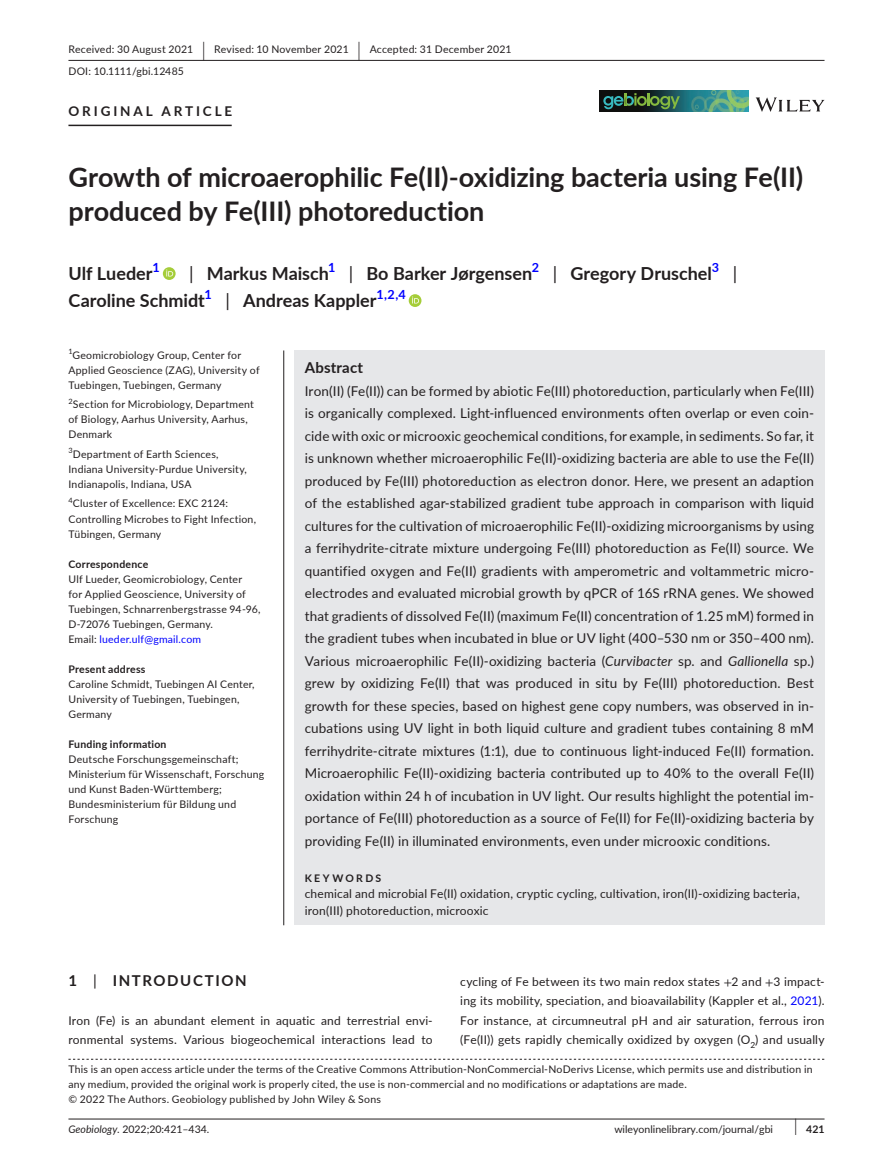
<style>
.page{position:relative;width:893px;height:1174px;background:#fff}
.page>*{position:absolute;margin:0;border:0;box-sizing:border-box;transform-origin:0 0}
.t1{font:700 27px/34.5px "Lato";letter-spacing:-.005em;color:#231f20}
.t2{font:700 18px "Lato";color:#231f20}
.t3{font:18px "Lato";color:#231f20}
.t4{font:700 15px "Lato";letter-spacing:.1em;color:#231f20}
.t5{font:700 15px "Lato";letter-spacing:.015em;color:#231f20}
.t6{font:13.5px/22.5px "Lato";letter-spacing:.01em;color:#231f20;text-align:justify}
.t7{font:700 13.5px "Lato";letter-spacing:.215em;color:#231f20}
.t8{font:700 12.6px "Lato";color:#00f}
.t9{font:12px/19.5px "Lato";letter-spacing:.015em;color:#231f20}
.t10{font:10.5px/15px "Lato";letter-spacing:.02em;color:#231f20}
.t11{font:10.5px "Lato";color:#231f20}
.t12{font:700 10.5px "Lato";letter-spacing:.02em;color:#231f20}
.t13{font:700 10.5px "Lato";letter-spacing:.22em;color:#231f20}
.t14{font:7.35px "Lato";color:#231f20}
.s1{font-size:19.65px}
.s2{font-weight:400}
.s3{color:#00f}
.s4{font-style:italic}
.s5{font-family:"STIX"}
.s6{font-size:17.4px}
.s7{font-weight:700}
</style>
<div class="page">
<hr style="left:68px;top:1118px;width:756px;height:1px;background:#231f20">
<svg style="left:756px;top:97px;width:68px;height:15px"></svg>
<img style="left:599px;top:91px;width:149px;height:21px">
<svg style="left:603px;top:93px;width:77px;height:16px"></svg>
<hr style="left:68px;top:60px;width:756px;height:1px;background:#231f20">
<hr style="left:68px;top:125px;width:164px;height:1px;background:#231f20">
<svg style="left:163px;top:267px;width:13px;height:13px"></svg>
<svg style="left:166px;top:269px;width:7px;height:7px"></svg>
<svg style="left:409px;top:294px;width:12px;height:13px"></svg>
<svg style="left:412px;top:296px;width:7px;height:7px"></svg>
<div style="left:294px;top:350px;width:530px;height:575px;background:#e6e7e9"></div>
<hr style="left:283px;top:350px;width:1px;height:575px;background:#231f20">
<svg style="left:68px;top:1058px;width:756px;height:1px"></svg>
<p class="t10" style="left:68px;top:38px;width:445px;line-height:21.8px">Received: 30 August 2021 <span class="s1">|</span> Revised: 10 November 2021 <span class="s1">|</span> Accepted: 31 December 2021<br>DOI: 10.1111/gbi.12485</p>
<p class="t7" style="left:68px;top:101px;width:165px">ORIGINAL ARTICLE</p>
<h1 class="t1" style="left:68px;top:159px;width:736px">Growth of microaerophilic Fe(II)-oxidizing bacteria using Fe(II) produced by Fe(III) photoreduction</h1>
<h2 class="t2" style="left:68px;top:260px;width:86px">Ulf Lueder</h2>
<p class="t8" style="left:153px;top:258px;width:9px">1</p>
<h2 class="t2" style="left:189px;top:260px;width:141px"><span class="s2">|</span> Markus Maisch</h2>
<p class="t8" style="left:328px;top:258px;width:9px">1</p>
<h2 class="t2" style="left:349px;top:260px;width:185px"><span class="s2">|</span> Bo Barker Jørgensen</h2>
<p class="t8" style="left:532px;top:258px;width:9px">2</p>
<h2 class="t2" style="left:553px;top:260px;width:161px"><span class="s2">|</span> Gregory Druschel</h2>
<p class="t8" style="left:712px;top:258px;width:9px">3</p>
<h2 class="t3" style="left:733px;top:260px;width:6px">|</h2>
<h2 class="t2" style="left:68px;top:287px;width:138px">Caroline Schmidt</h2>
<p class="t8" style="left:205px;top:285px;width:9px">1</p>
<h2 class="t2" style="left:225px;top:287px;width:153px"><span class="s2">|</span> Andreas Kappler</h2>
<p class="t8" style="left:377px;top:285px;width:31px">1,2,4</p>
<p class="t14" style="left:68px;top:346px;width:6px">1</p>
<p class="t10" style="left:68px;top:347px;width:193px;text-indent:4px">Geomicrobiology Group, Center for<br>Applied Geoscience (ZAG), University of<br>Tuebingen, Tuebingen, Germany</p>
<p class="t14" style="left:68px;top:396px;width:6px">2</p>
<p class="t10" style="left:68px;top:397px;width:187px;text-indent:4px">Section for Microbiology, Department of Biology, Aarhus University, Aarhus,<br>Denmark</p>
<p class="t10" style="left:68px;top:446px;width:180px"><sup>3</sup>Department of Earth Sciences,<br>Indiana University-Purdue University,<br>Indianapolis, Indiana, USA</p>
<p class="t10" style="left:68px;top:496px;width:189px"><sup>4</sup>Cluster of Excellence: EXC 2124:<br>Controlling Microbes to Fight Infection,<br>Tübingen, Germany</p>
<p class="t12" style="left:68px;top:556px;width:81px">Correspondence</p>
<p class="t10" style="left:68px;top:571px;width:194px">Ulf Lueder, Geomicrobiology, Center<br>for Applied Geoscience, University of Tuebingen, Schnarrenbergstrasse 94-96, D-72076 Tuebingen, Germany.<br>Email: <span class="s3">lueder.ulf@gmail.com</span></p>
<p class="t12" style="left:68px;top:661px;width:78px">Present address</p>
<p class="t10" style="left:68px;top:676px;width:188px">Caroline Schmidt, Tuebingen AI Center,<br>University of Tuebingen, Tuebingen,<br>Germany</p>
<p class="t12" style="left:68px;top:736px;width:100px">Funding information</p>
<p class="t10" style="left:68px;top:751px;width:197px">Deutsche Forschungsgemeinschaft;<br>Ministerium für Wissenschaft, Forschung und Kunst Baden-Württemberg;<br>Bundesministerium für Bildung und<br>Forschung</p>
<p class="t5" style="left:305px;top:356px;width:60px">Abstract</p>
<p class="t6" style="left:305px;top:379px;width:511px">Iron(II) (Fe(II)) can be formed by abiotic Fe(III) photoreduction, particularly when Fe(III) is organically complexed. Light-influenced environments often overlap or even coin&shy;cide with oxic or microoxic geochemical conditions, for example, in sediments. So far, it is unknown whether microaerophilic Fe(II)-oxidizing bacteria are able to use the Fe(II) produced by Fe(III) photoreduction as electron donor. Here, we present an adaption of the established agar-stabilized gradient tube approach in comparison with liquid cultures for the cultivation of microaerophilic Fe(II)-oxidizing microorganisms by using a ferrihydrite-citrate mixture undergoing Fe(III) photoreduction as Fe(II) source. We quantified oxygen and Fe(II) gradients with amperometric and voltammetric micro&shy;electrodes and evaluated microbial growth by qPCR of 16S rRNA genes. We showed that gradients of dissolved Fe(II) (maximum Fe(II) concentration of 1.25 mM) formed in the gradient tubes when incubated in blue or UV light (400–530 nm or 350–400 nm).<br>Various microaerophilic Fe(II)-oxidizing bacteria (<span class="s4">Curvibacter</span> sp. and <span class="s4">Gallionella</span> sp.) grew by oxidizing Fe(II) that was produced in situ by Fe(III) photoreduction. Best growth for these species, based on highest gene copy numbers, was observed in in&shy;cubations using UV light in both liquid culture and gradient tubes containing 8 mM ferrihydrite-citrate mixtures (1:1), due to continuous light-induced Fe(II) formation.<br>Microaerophilic Fe(II)-oxidizing bacteria contributed up to 40% to the overall Fe(II) oxidation within 24 h of incubation in UV light. Our results highlight the potential im&shy;portance of Fe(III) photoreduction as a source of Fe(II) for Fe(II)-oxidizing bacteria by providing Fe(II) in illuminated environments, even under microoxic conditions.</p>
<p class="t13" style="left:305px;top:870px;width:78px">KEYWORDS</p>
<p class="t9" style="left:305px;top:885px;width:496px;line-height:16.5px">chemical and microbial Fe(II) oxidation, cryptic cycling, cultivation, iron(II)-oxidizing bacteria, iron(III) photoreduction, microoxic</p>
<p class="t4" style="left:68px;top:969px;width:180px">1 <span class="s2">|</span> INTRODUCTION</p>
<p class="t9" style="left:68px;top:1010px;width:366px">Iron (Fe) is an abundant element in aquatic and terrestrial envi&shy;ronmental systems. Various biogeochemical interactions lead to</p>
<p class="t9" style="left:460px;top:971px;width:366px;text-align:justify">cycling of Fe between its two main redox states <span class="s5">+</span>2 and <span class="s5">+</span>3 impact&shy;ing its mobility, speciation, and bioavailability (Kappler et al., <span class="s3">2021</span>).<br>For instance, at circumneutral pH and air saturation, ferrous iron (Fe(II)) gets rapidly chemically oxidized by oxygen (O<sub>2</sub>) and usually</p>
<p class="t10" style="left:68px;top:1061px;width:746px">This is an open access article under the terms of the Creative Commons Attribution-NonCommercial-NoDerivs License, which permits use and distribution in any medium, provided the original work is properly cited, the use is non-commercial and no modifications or adaptations are made.<br>© 2022 The Authors. Geobiology published by John Wiley &amp; Sons</p>
<p class="t11" style="left:68px;top:1121px;width:142px"><span class="s4">Geobiology.</span> 2022;20:421–434.</p>
<p class="t11" style="left:614px;top:1121px;width:212px">wileyonlinelibrary.com/journal/gbi <span class="s6">|</span> <span class="s7">421</span></p>
</div>
